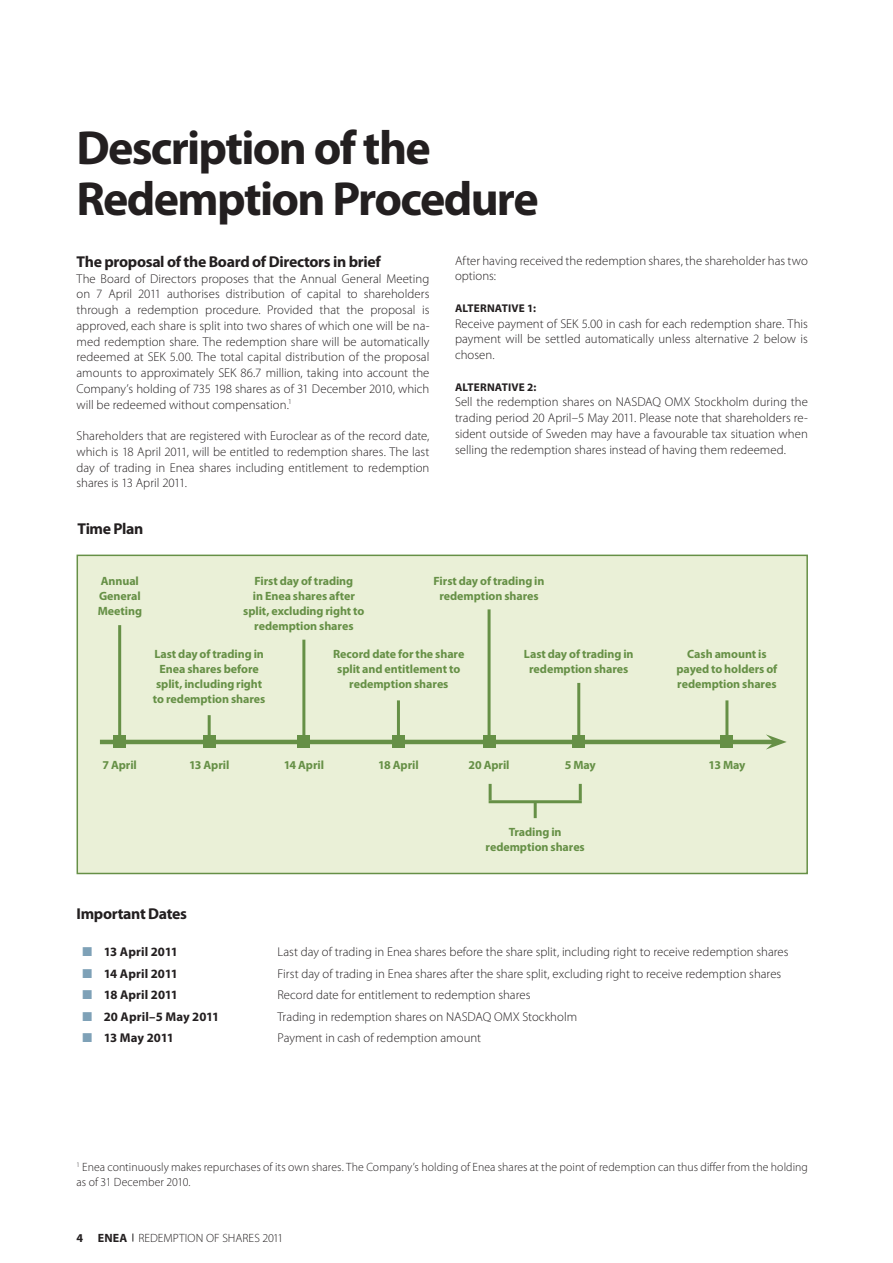
<style>
.page{position:relative;width:893px;height:1263px;background:#fff}
.page>*{position:absolute;margin:0;border:0;box-sizing:border-box;transform-origin:0 0}
.t1{font:700 48px/51px "Myriad Pro";letter-spacing:-.035em;color:#231f20}
.t2{font:700 15.75px "Myriad Pro";letter-spacing:-.02em;color:#231f20}
.t3{font:300 12.75px/15.8px "Myriad Pro";color:#231f20;text-align:justify}
.t4{font:700 12.75px "Myriad Pro";letter-spacing:.005em;color:#231f20}
.t5{font:700 12.75px "Myriad Pro";letter-spacing:-.02em;color:#231f20}
.t6{font:700 12px/15px "Myriad Pro";letter-spacing:-.005em;color:#669046;text-align:center}
.t7{font:300 12px/15px "Myriad Pro";letter-spacing:.005em;color:#231f20}
.t8{font:700 11.25px "Myriad Pro";letter-spacing:.01em;color:#231f20}
.s1{color:#7ea1b7}
.s2{font-weight:700}
</style>
<div class="page">
<div style="left:77px;top:555px;width:730px;height:318px;background:#eaf0d7"></div>
<div style="left:77px;top:555px;width:731px;height:319px;border:2px solid #669046"></div>
<hr style="left:100px;top:740px;width:674px;height:4px;background:#669046">
<svg style="left:766px;top:734px;width:21px;height:15px"></svg>
<hr style="left:118px;top:625px;width:3px;height:116px;background:#669046">
<div style="left:114px;top:735px;width:12px;height:12px;background:#669046"></div>
<hr style="left:725px;top:700px;width:3px;height:41px;background:#669046">
<div style="left:721px;top:735px;width:12px;height:12px;background:#669046"></div>
<hr style="left:577px;top:683px;width:3px;height:58px;background:#669046">
<div style="left:573px;top:735px;width:12px;height:12px;background:#669046"></div>
<hr style="left:397px;top:700px;width:3px;height:41px;background:#669046">
<div style="left:392px;top:735px;width:12px;height:12px;background:#669046"></div>
<hr style="left:488px;top:609px;width:3px;height:132px;background:#669046">
<div style="left:483px;top:735px;width:12px;height:12px;background:#669046"></div>
<hr style="left:208px;top:715px;width:3px;height:26px;background:#669046">
<div style="left:203px;top:735px;width:12px;height:12px;background:#669046"></div>
<hr style="left:302px;top:640px;width:3px;height:101px;background:#669046">
<div style="left:298px;top:735px;width:12px;height:12px;background:#669046"></div>
<hr style="left:489px;top:784px;width:3px;height:16px;background:#669046">
<hr style="left:579px;top:784px;width:3px;height:16px;background:#669046">
<hr style="left:489px;top:800px;width:93px;height:3px;background:#669046">
<hr style="left:534px;top:802px;width:3px;height:16px;background:#669046">
<h1 class="t1" style="left:77px;top:126px;width:464px">Description of the<br>Redemption Procedure</h1>
<p class="t2" style="left:77px;top:255px;width:306px">The proposal of the Board of Directors in brief</p>
<p class="t3" style="left:77px;top:272px;width:354px">The Board of Directors proposes that the Annual General Meeting on 7 April 2011 authorises distribution of capital to shareholders through a redemption procedure. Provided that the proposal is approved, each share is split into two shares of which one will be na&shy;med redemption share. The redemption share will be automatically redeemed at SEK 5.00. The total capital distribution of the proposal amounts to approximately SEK 86.7 million, taking into account the Company’s holding of 735 198 shares as of 31 December 2010, which will be redeemed without compensation.<sup>1</sup></p>
<p class="t3" style="left:77px;top:429px;width:354px">Shareholders that are registered with Euroclear as of the record date, which is 18 April 2011, will be entitled to redemption shares. The last day of trading in Enea shares including entitlement to redemption shares is 13 April 2011.</p>
<p class="t3" style="left:455px;top:254px;width:354px">After having received the redemption shares, the shareholder has two options:</p>
<p class="t8" style="left:455px;top:304px;width:82px">ALTERNATIVE 1:</p>
<p class="t3" style="left:455px;top:317px;width:354px">Receive payment of SEK 5.00 in cash for each redemption share. This payment will be settled automatically unless alternative 2 below is chosen.</p>
<p class="t8" style="left:455px;top:382px;width:83px">ALTERNATIVE 2:</p>
<p class="t3" style="left:455px;top:395px;width:354px">Sell the redemption shares on NASDAQ OMX Stockholm during the trading period 20 April–5 May 2011. Please note that shareholders re&shy;sident outside of Sweden may have a favourable tax situation when selling the redemption shares instead of having them redeemed.</p>
<p class="t2" style="left:77px;top:522px;width:68px">Time Plan</p>
<p class="t6" style="left:98px;top:574px;width:46px;text-align:left">Annual<br>General<br>Meeting</p>
<p class="t6" style="left:243px;top:574px;width:123px">First day of trading<br>in Enea shares after split, excluding right to redemption shares</p>
<p class="t6" style="left:333px;top:647px;width:133px">Record date for the share split and entitlement to redemption shares</p>
<p class="t6" style="left:434px;top:574px;width:112px">First day of trading in redemption shares</p>
<p class="t6" style="left:153px;top:647px;width:114px">Last day of trading in<br>Enea shares before split, including right to redemption shares</p>
<p class="t6" style="left:524px;top:647px;width:111px">Last day of trading in redemption shares</p>
<p class="t6" style="left:676px;top:647px;width:102px">Cash amount is payed to holders of redemption shares</p>
<p class="t6" style="left:102px;top:758px;width:36px">7 April</p>
<p class="t6" style="left:189px;top:758px;width:42px">13 April</p>
<p class="t6" style="left:284px;top:758px;width:42px">14 April</p>
<p class="t6" style="left:378px;top:758px;width:42px">18 April</p>
<p class="t6" style="left:565px;top:758px;width:33px">5 May</p>
<p class="t6" style="left:708px;top:758px;width:38px">13 May</p>
<p class="t6" style="left:469px;top:758px;width:42px">20 April</p>
<p class="t6" style="left:486px;top:826px;width:101px">Trading in redemption shares</p>
<p class="t2" style="left:77px;top:907px;width:112px">Important Dates</p>
<p class="t4" style="left:83px;top:947px;width:97px"><span class="s1">■</span> 13 April 2011</p>
<p class="t3" style="left:277px;top:945px;width:513px">Last day of trading in Enea shares before the share split, including right to receive redemption shares</p>
<p class="t4" style="left:83px;top:968px;width:97px"><span class="s1">■</span> 14 April 2011</p>
<p class="t3" style="left:277px;top:966px;width:505px">First day of trading in Enea shares after the share split, excluding right to receive redemption shares</p>
<p class="t4" style="left:83px;top:990px;width:97px"><span class="s1">■</span> 18 April 2011</p>
<p class="t3" style="left:277px;top:988px;width:254px">Record date for entitlement to redemption shares</p>
<p class="t4" style="left:83px;top:1011px;width:138px"><span class="s1">■</span> 20 April–5 May 2011</p>
<p class="t3" style="left:277px;top:1009px;width:301px">Trading in redemption shares on NASDAQ OMX Stockholm</p>
<p class="t5" style="left:83px;top:1033px;width:93px"><span class="s1">■</span> 13 May 2011</p>
<p class="t3" style="left:277px;top:1031px;width:205px">Payment in cash of redemption amount</p>
<p class="t7" style="left:77px;top:1161px;width:733px"><sup>1</sup> Enea continuously makes repurchases of its own shares. The Company’s holding of Enea shares at the point of redemption can thus differ from the holding as of 31 December 2010.</p>
<p class="t7" style="left:77px;top:1231px;width:208px"><span class="s2">4 ENEA</span> REDEMPTION OF SHARES 2011</p>
</div>
